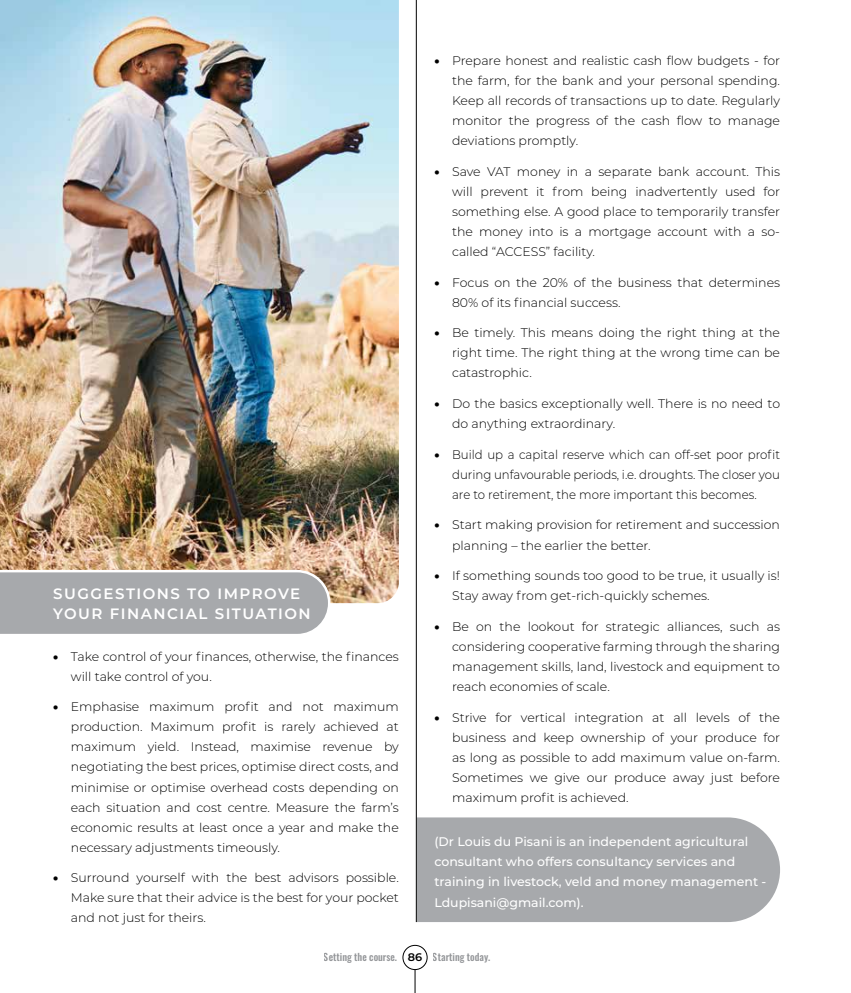
<style>
.page{position:relative;width:851px;height:993px;background:#fff}
.page>*{position:absolute;margin:0;border:0;box-sizing:border-box;transform-origin:0 0}
.t1{font:600 15px/20px "Montserrat";letter-spacing:.1em;color:#fff}
.t2{font:300 12.5px/20px "Montserrat";color:#000;text-align:justify}
.t3{font:500 12.5px/20px "Montserrat";color:#fff}
.t4{font:300 12.5px/20px "Montserrat";color:#000;text-align:justify;scale:.94 1}
.t5{font:500 10px "Oswald";color:#939598}
.s1{font-weight:900}
.s2{font-family:"Montserrat";font-weight:600;font-size:11px;color:#000}
</style>
<div class="page">
<div style="left:417px;top:817px;width:363px;height:104px;background:#a7a9ac"></div>
<img style="left:0;top:0;width:399px;height:603px">
<svg style="left:0;top:568px;width:332px;height:66px;background:#acadae"></svg>
<hr style="left:416px;top:0;width:1px;height:921px;background:#000">
<svg style="left:415px;top:969px;width:1px;height:23px"></svg>
<div style="left:402px;top:944px;width:25px;height:25px;border:1px solid #000;border-radius:50%"></div>
<p class="t2" style="left:452px;top:50px;width:329px;text-indent:-18px"><span class="s1">•</span> Prepare honest and realistic cash flow budgets - for the farm, for the bank and your personal spending.<br>Keep all records of transactions up to date. Regularly monitor the progress of the cash flow to manage deviations promptly.</p>
<p class="t2" style="left:452px;top:161px;width:329px;text-indent:-18px"><span class="s1">•</span> Save VAT money in a separate bank account. This will prevent it from being inadvertently used for something else. A good place to temporarily transfer the money into is a mortgage account with a so&shy;called “ACCESS” facility.</p>
<p class="t2" style="left:452px;top:272px;width:329px;text-indent:-18px"><span class="s1">•</span> Focus on the 20% of the business that determines<br>80% of its financial success.</p>
<p class="t2" style="left:452px;top:322px;width:329px;text-indent:-18px"><span class="s1">•</span> Be timely. This means doing the right thing at the right time. The right thing at the wrong time can be catastrophic.</p>
<p class="t2" style="left:452px;top:393px;width:329px;text-indent:-18px"><span class="s1">•</span> Do the basics exceptionally well. There is no need to do anything extraordinary.</p>
<p class="t4" style="left:452px;top:444px;width:350px;text-indent:-18px"><span class="s1">•</span> Build up a capital reserve which can off-set poor profit during unfavourable periods, i.e. droughts. The closer you are to retirement, the more important this becomes.</p>
<p class="t2" style="left:452px;top:514px;width:329px;text-indent:-18px"><span class="s1">•</span> Start making provision for retirement and succession planning – the earlier the better.</p>
<p class="t2" style="left:452px;top:565px;width:329px;text-indent:-18px"><span class="s1">•</span> If something sounds too good to be true, it usually is!<br>Stay away from get-rich-quickly schemes.</p>
<p class="t2" style="left:452px;top:615px;width:329px;text-indent:-18px"><span class="s1">•</span> Be on the lookout for strategic alliances, such as considering cooperative farming through the sharing management skills, land, livestock and equipment to reach economies of scale.</p>
<p class="t2" style="left:452px;top:706px;width:329px;text-indent:-18px"><span class="s1">•</span> Strive for vertical integration at all levels of the business and keep ownership of your produce for as long as possible to add maximum value on-farm.<br>Sometimes we give our produce away just before maximum profit is achieved.</p>
<p class="t3" style="left:434px;top:831px;width:333px">(Dr Louis du Pisani is an independent agricultural consultant who offers consultancy services and training in livestock, veld and money management - Ldupisani@gmail.com).</p>
<p class="t1" style="left:53px;top:583px;width:259px">SUGGESTIONS TO IMPROVE<br>YOUR FINANCIAL SITUATION</p>
<p class="t2" style="left:71px;top:645px;width:329px;text-indent:-18px"><span class="s1">•</span> Take control of your finances, otherwise, the finances will take control of you.</p>
<p class="t2" style="left:71px;top:696px;width:329px;text-indent:-18px"><span class="s1">•</span> Emphasise maximum profit and not maximum production. Maximum profit is rarely achieved at maximum yield. Instead, maximise revenue by negotiating the best prices, optimise direct costs, and minimise or optimise overhead costs depending on each situation and cost centre. Measure the farm’s economic results at least once a year and make the necessary adjustments timeously.</p>
<p class="t2" style="left:71px;top:867px;width:329px;text-indent:-18px"><span class="s1">•</span> Surround yourself with the best advisors possible.<br>Make sure that their advice is the best for your pocket and not just for theirs.</p>
<p class="t5" style="left:324px;top:951px;width:168px">Setting the course. <span class="s2">86</span> Starting today.</p>
</div>
